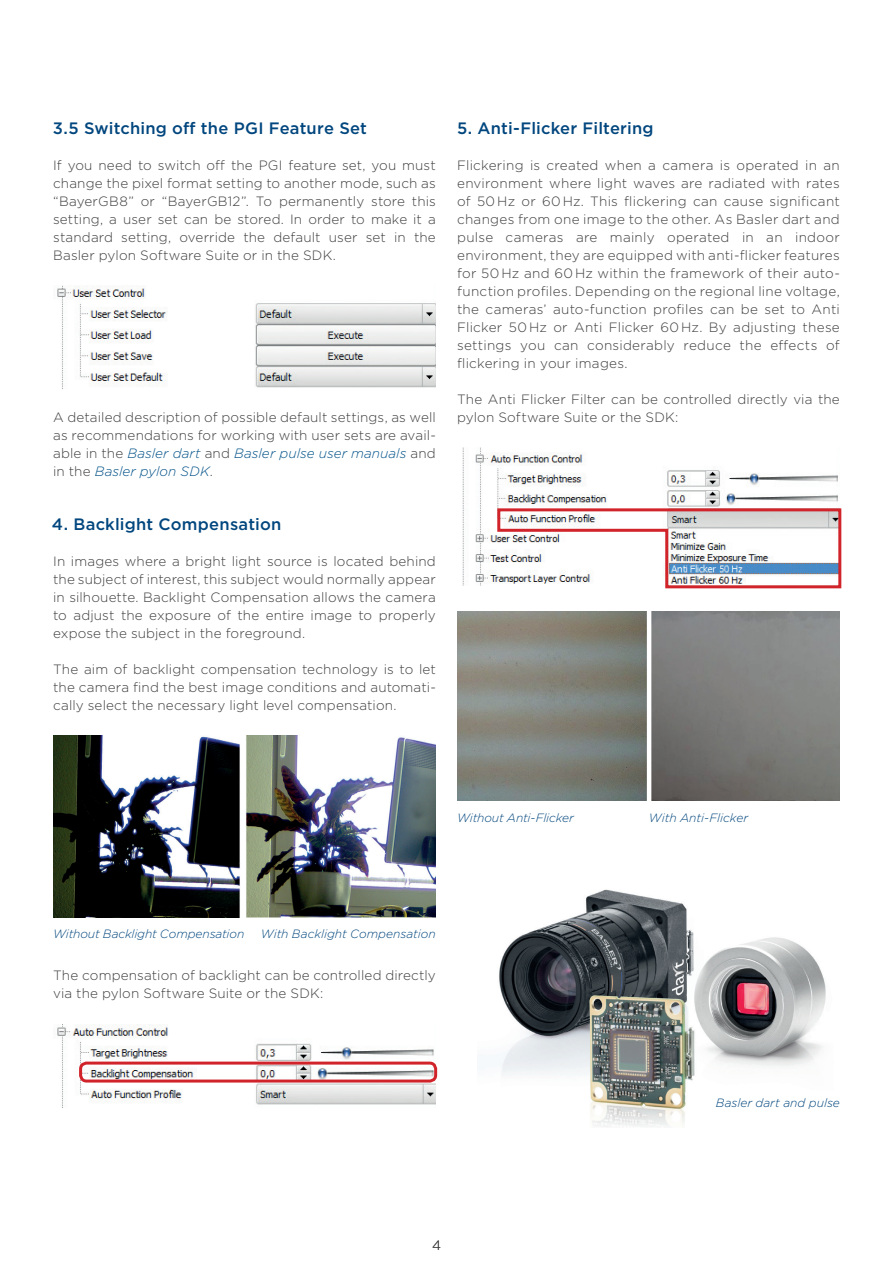
<style>
.page{position:relative;width:893px;height:1263px;background:#fff}
.page>*{position:absolute;margin:0;border:0;box-sizing:border-box;transform-origin:0 0}
.SUBHEAD_2016{font:500 16.5px "Gotham";letter-spacing:.01em;color:#00467e}
.BODY_TEXT_2016{font:300 13.5px/18px "Gotham";letter-spacing:.01em;color:#3e3e3f;text-align:justify}
.CAPTION_2016{font:italic 300 12px "Gotham";letter-spacing:-.005em;color:#00467e}
.s1{font-style:italic;color:#015188}
</style>
<div class="page">
<img style="left:499px;top:889px;width:327px;height:238px">
<img style="left:54px;top:286px;width:382px;height:103px">
<img style="left:54px;top:1024px;width:382px;height:83px">
<img style="left:53px;top:736px;width:383px;height:181px">
<div style="left:79px;top:1061px;width:358px;height:21px;border:3px solid #d1232a;border-radius:6px"></div>
<img style="left:462px;top:448px;width:376px;height:138px">
<svg style="left:496px;top:507px;width:346px;height:82px"></svg>
<img style="left:457px;top:611px;width:190px;height:190px">
<svg style="left:651px;top:611px;width:189px;height:190px;background:#7b7b7a"></svg>
<p class="SUBHEAD_2016" style="left:53px;top:117px;width:316px">3.5 Switching off the PGI Feature Set</p>
<p class="BODY_TEXT_2016" style="left:53px;top:156px;width:384px">If you need to switch off the PGI feature set, you must change the pixel format setting to another mode, such as “BayerGB8” or “BayerGB12”. To permanently store this setting, a user set can be stored. In order to make it a standard setting, override the default user set in the Basler pylon Software Suite or in the SDK.</p>
<p class="BODY_TEXT_2016" style="left:53px;top:408px;width:384px">A detailed description of possible default settings, as well as recommendations for working with user sets are avail&shy;able in the <span class="s1">Basler dart</span> and <span class="s1">Basler pulse user manuals</span> and in the <span class="s1">Basler pylon SDK</span>.</p>
<p class="SUBHEAD_2016" style="left:52px;top:513px;width:231px">4. Backlight Compensation</p>
<p class="BODY_TEXT_2016" style="left:53px;top:552px;width:384px">In images where a bright light source is located behind the subject of interest, this subject would normally appear in silhouette. Backlight Compensation allows the camera to adjust the exposure of the entire image to properly expose the subject in the foreground.</p>
<p class="BODY_TEXT_2016" style="left:53px;top:660px;width:384px">The aim of backlight compensation technology is to let the camera find the best image conditions and automati&shy;cally select the necessary light level compensation.</p>
<p class="SUBHEAD_2016" style="left:457px;top:117px;width:198px">5. Anti-Flicker Filtering</p>
<p class="BODY_TEXT_2016" style="left:457px;top:156px;width:384px">Flickering is created when a camera is operated in an environment where light waves are radiated with rates of 50 Hz or 60 Hz. This flickering can cause significant changes from one image to the other. As Basler dart and pulse cameras are mainly operated in an indoor environment, they are equipped with anti-flicker features for 50 Hz and 60 Hz within the framework of their auto&shy;function profiles. Depending on the regional line voltage, the cameras’ auto-function profiles can be set to Anti Flicker 50 Hz or Anti Flicker 60 Hz. By adjusting these settings you can considerably reduce the effects of flickering in your images.</p>
<p class="BODY_TEXT_2016" style="left:457px;top:390px;width:384px">The Anti Flicker Filter can be controlled directly via the pylon Software Suite or the SDK:</p>
<p class="CAPTION_2016" style="left:457px;top:810px;width:118px">Without Anti-Flicker</p>
<p class="CAPTION_2016" style="left:649px;top:810px;width:101px">With Anti-Flicker</p>
<p class="CAPTION_2016" style="left:53px;top:926px;width:193px">Without Backlight Compensation</p>
<p class="CAPTION_2016" style="left:261px;top:926px;width:177px">With Backlight Compensation</p>
<p class="BODY_TEXT_2016" style="left:53px;top:966px;width:384px">The compensation of backlight can be controlled directly via the pylon Software Suite or the SDK:</p>
<p class="CAPTION_2016" style="left:716px;top:1095px;width:125px">Basler dart and pulse</p>
<p class="BODY_TEXT_2016" style="left:432px;top:1236px;width:10px">4</p>
</div>
